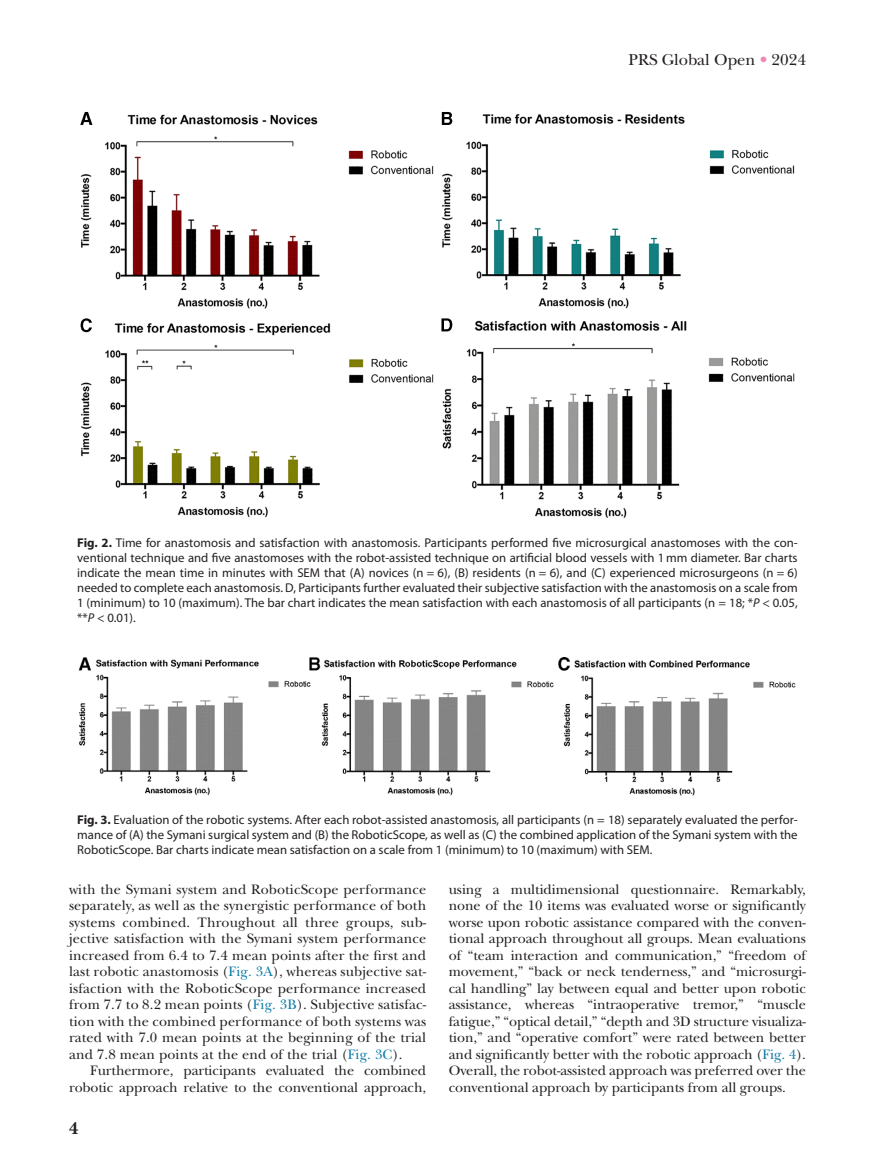
<style>
.page{position:relative;width:878px;height:1175px;background:#fff}
.page>*{position:absolute;margin:0;border:0;box-sizing:border-box;transform-origin:0 0}
.t1{font:700 18px "New Baskerville Std";color:#231f20}
.t2{font:16.5px "New Baskerville Std";color:#231f20}
.t3{font:14.25px/16.5px "New Baskerville Std";letter-spacing:-.005em;color:#231f20;text-align:justify}
.t4{font:12.75px/15px "Myriad Pro";color:#231f20;text-align:justify}
.s1{color:#f287b6}
.s2{font-weight:700}
.s3{font-style:italic}
.s4{color:#0f7eac}
</style>
<div class="page">
<img style="left:80px;top:112px;width:715px;height:406px">
<img style="left:78px;top:657px;width:718px;height:139px">
<p class="t2" style="left:628px;top:50px;width:179px">PRS Global Open <span class="s1">•</span> 2024</p>
<p class="t4" style="left:77px;top:535px;width:722px"><span class="s2">Fig. 2.</span> Time for anastomosis and satisfaction with anastomosis. Participants performed five microsurgical anastomoses with the con&shy;ventional technique and five anastomoses with the robot-assisted technique on artificial blood vessels with 1mm diameter. Bar charts indicate the mean time in minutes with SEM that (A) novices (n = 6), (B) residents (n = 6), and (C) experienced microsurgeons (n = 6) needed to complete each anastomosis. D, Participants further evaluated their subjective satisfaction with the anastomosis on a scale from 1 (minimum) to 10 (maximum). The bar chart indicates the mean satisfaction with each anastomosis of all participants (n = 18; *<span class="s3">P</span> &lt; 0.05, **<span class="s3">P</span> &lt; 0.01).</p>
<p class="t4" style="left:77px;top:812px;width:722px"><span class="s2">Fig. 3.</span> Evaluation of the robotic systems. After each robot-assisted anastomosis, all participants (n = 18) separately evaluated the perfor&shy;mance of (A) the Symani surgical system and (B) the RoboticScope, as well as (C) the combined application of the Symani system with the RoboticScope. Bar charts indicate mean satisfaction on a scale from 1 (minimum) to 10 (maximum) with SEM.</p>
<p class="t3" style="left:69px;top:880px;width:359px">with the Symani system and RoboticScope performance separately, as well as the synergistic performance of both systems combined. Throughout all three groups, sub&shy;jective satisfaction with the Symani system performance increased from 6.4 to 7.4 mean points after the first and last robotic anastomosis (<span class="s4">Fig. 3A</span>), whereas subjective sat&shy;isfaction with the RoboticScope performance increased from 7.7 to 8.2 mean points (<span class="s4">Fig. 3B</span>). Subjective satisfac&shy;tion with the combined performance of both systems was rated with 7.0 mean points at the beginning of the trial and 7.8 mean points at the end of the trial (<span class="s4">Fig. 3C</span>).</p>
<p class="t3" style="left:69px;top:1062px;width:359px;text-align:right">Furthermore, participants evaluated the combined robotic approach relative to the conventional approach,</p>
<p class="t1" style="left:69px;top:1118px;width:11px">4</p>
<p class="t3" style="left:449px;top:880px;width:359px">using a multidimensional questionnaire. Remarkably, none of the 10 items was evaluated worse or significantly worse upon robotic assistance compared with the conven&shy;tional approach throughout all groups. Mean evaluations of “team interaction and communication,” “freedom of movement,” “back or neck tenderness,” and “microsurgi&shy;cal handling” lay between equal and better upon robotic assistance, whereas “intraoperative tremor,” “muscle fatigue,” “optical detail,” “depth and 3D structure visualiza&shy;tion,” and “operative comfort” were rated between better and significantly better with the robotic approach (<span class="s4">Fig. 4</span>).<br>Overall, the robot-assisted approach was preferred over the conventional approach by participants from all groups.</p>
</div>
